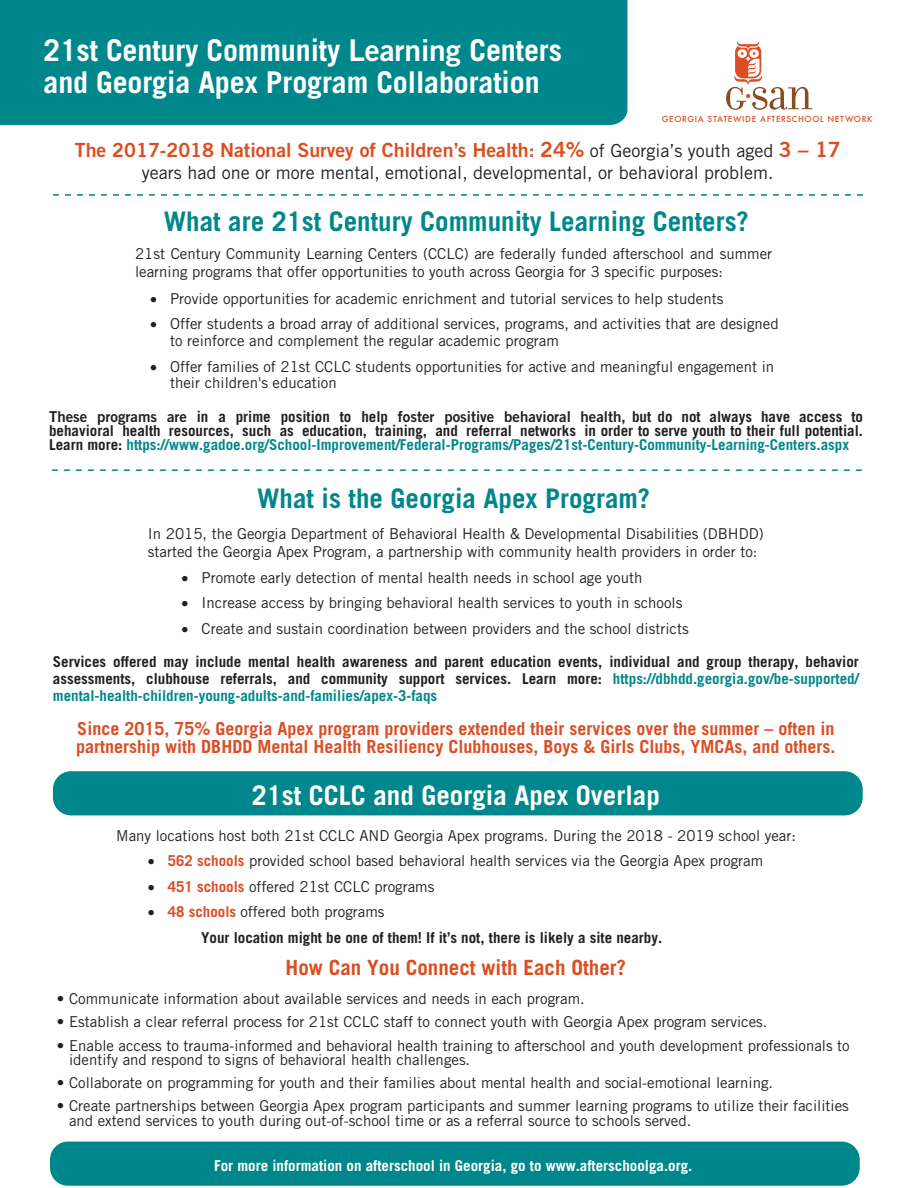
<style>
.page{position:relative;width:918px;height:1188px;background:#fff}
.page>*{position:absolute;margin:0;border:0;box-sizing:border-box;transform-origin:0 0}
.t1{font:700 30px/31.8px "Trade Gothic LT Std";letter-spacing:-.005em;color:#fff}
.t2{font:700 27px "Trade Gothic LT Std";color:#00878b}
.t3{font:700 27px "Trade Gothic LT Std";color:#fff}
.t4{font:700 21px "Trade Gothic LT Std";color:#da4e20}
.t5{font:19.5px "Trade Gothic LT Std Bd 2";color:#da4e20}
.t6{font:700 18px/18.1px "Trade Gothic LT Std";color:#da4e26}
.t7{font:18px "Trade Gothic LT Std";color:#231f20}
.t8{font:15px/18px "Trade Gothic LT Std";color:#231f20}
.t9{font:700 15px/14.1px "Trade Gothic LT Std";color:#231f20;text-align:justify}
.t10{font:700 15px "Trade Gothic LT Std";color:#fff}
.t11{font:500 8.1px "Futura";letter-spacing:.075em;color:#dd4e26}
.s1{font-family:"Trade Gothic LT Std Bd 2";font-weight:400}
.s2{font-size:21px}
.s3{font-family:"Trade Gothic LT Std";font-size:18px;color:#231f20}
.s4{color:#00878b}
.s5{font-weight:700;color:#da4e26}
.s6{color:#da4e26}
.s7{font-weight:400}
</style>
<div class="page">
<div style="left:53px;top:771px;width:810px;height:44px;background:#00878b;border-radius:18px"></div>
<div style="left:0;top:0;width:627px;height:125px;background:#00878b"></div>
<svg style="left:726px;top:41px;width:86px;height:69px"></svg>
<svg style="left:53px;top:194px;width:810px;height:2px"></svg>
<svg style="left:52px;top:469px;width:810px;height:2px"></svg>
<div style="left:50px;top:1142px;width:810px;height:44px;background:#00878b;border-radius:18px"></div>
<p class="t1" style="left:44px;top:34px;width:520px">21st Century Community <span class="s1">Learning</span> Centers and Georgia Apex Program Collaboration</p>
<p class="t11" style="left:662px;top:114px;width:212px">GEORGIA STATEWIDE AFTERSCHOOL NETWORK</p>
<p class="t5" style="left:75px;top:138px;width:767px">The 2017-2018 National Survey of Children’s Health: <span class="s2">24%</span> <span class="s3">of Georgia’s youth aged</span> <span class="s2">3 – 17</span></p>
<p class="t7" style="left:142px;top:161px;width:633px">years had one or more mental, emotional, developmental, or behavioral problem.</p>
<p class="t2" style="left:164px;top:204px;width:587px">What are 21st Century Community Learning Centers?</p>
<p class="t8" style="left:135px;top:245px;width:639px">21st Century Community Learning Centers (CCLC) are federally funded afterschool and summer learning programs that offer opportunities to youth across Georgia for 3 specific purposes:</p>
<p class="t8" style="left:150px;top:289px;width:575px">• Provide opportunities for academic enrichment and tutorial services to help students</p>
<p class="t8" style="left:170px;top:316px;width:610px;line-height:16.4px;text-indent:-20px">• Offer students a broad array of additional services, programs, and activities that are designed to reinforce and complement the regular academic program</p>
<p class="t8" style="left:170px;top:358px;width:606px;line-height:16.4px;text-indent:-20px">• Offer families of 21st CCLC students opportunities for active and meaningful engagement in their children's education</p>
<p class="t9" style="left:49px;top:409px;width:815px"><span class="s1">These programs are</span> in a prime position to help <span class="s1">foster positive behavioral health</span>, but do not always have access to behavioral health resources, such as education, training, and referral networks in order to serve youth to their full potential.<br>Learn more: <span class="s4">https://www.gadoe.org/School-Improvement/Federal-Programs/Pages/21st-Century-Community-Learning-Centers.aspx</span></p>
<h2 class="t2" style="left:257px;top:481px;width:395px">What is the Georgia Apex Program?</h2>
<p class="t8" style="left:148px;top:525px;width:617px">In 2015, the Georgia Department of Behavioral Health &amp; Developmental Disabilities (DBHDD) started the Georgia Apex Program, a partnership with community health providers in order to:</p>
<p class="t8" style="left:182px;top:568px;width:462px">• Promote early detection of mental health needs in school age youth</p>
<p class="t8" style="left:182px;top:594px;width:502px">• Increase access by bringing behavioral health services to youth in schools</p>
<p class="t8" style="left:182px;top:619px;width:509px">• Create and sustain coordination between providers and the school districts</p>
<p class="t9" style="left:53px;top:653px;width:807px;line-height:16.6px">Services offered may include mental health awareness and parent education events, individual and group therapy, behavior assessments, clubhouse referrals, and community support services. Learn more: <span class="s4">https://dbhdd.georgia.gov/be-supported/ mental-health-children-young-adults-and-families/apex-3-faqs</span></p>
<p class="t6" style="left:76px;top:719px;width:761px">Since 2015, 75% Georgia Apex program providers extended their services over the summer – often in partnership with DBHDD Mental Health Resiliency Clubhouses, Boys &amp; Girls Clubs, YMCAs, and others.</p>
<h2 class="t3" style="left:252px;top:779px;width:410px">21st CCLC and Georgia Apex Overlap</h2>
<p class="t8" style="left:116px;top:826px;width:681px">Many locations host both 21st CCLC AND Georgia Apex programs. During the 2018 - 2019 school year:</p>
<p class="t8" style="left:148px;top:852px;width:617px">• <span class="s5">562 schools</span> provided school based behavioral health services via the Georgia Apex program</p>
<p class="t8" style="left:148px;top:877px;width:288px">• <span class="s5">451 schools</span> offered 21st CCLC programs</p>
<p class="t9" style="left:201px;top:899px;width:462px;line-height:25.2px;text-indent:-53px">• <span class="s6">48 schools</span> <span class="s7">offered both programs<br></span>Your location might be one of them! If it’s not, there is likely a site nearby.</p>
<p class="t4" style="left:286px;top:955px;width:342px">How Can You Connect with Each Other?</p>
<p class="t8" style="left:57px;top:990px;width:529px">• Communicate information about available services and needs in each program.</p>
<p class="t8" style="left:57px;top:1013px;width:712px">• Establish a clear referral process for 21st CCLC staff to connect youth with Georgia Apex program services.</p>
<p class="t8" style="left:69px;top:1038px;width:782px;line-height:14.1px;text-indent:-12px">• Enable access to trauma-informed and behavioral health training to afterschool and youth development professionals to identify and respond to signs of behavioral health challenges.</p>
<p class="t8" style="left:57px;top:1073px;width:718px">• Collaborate on programming for youth and their families about mental health and social-emotional learning.</p>
<p class="t8" style="left:69px;top:1098px;width:781px;line-height:14.5px;text-indent:-12px">• Create partnerships between Georgia Apex program participants and summer learning programs to utilize their facilities and extend services to youth during out-of-school time or as a referral source to schools served.</p>
<p class="t10" style="left:214px;top:1156px;width:480px">For more information on afterschool in Georgia, go to www.afterschoolga.org.</p>
</div>
